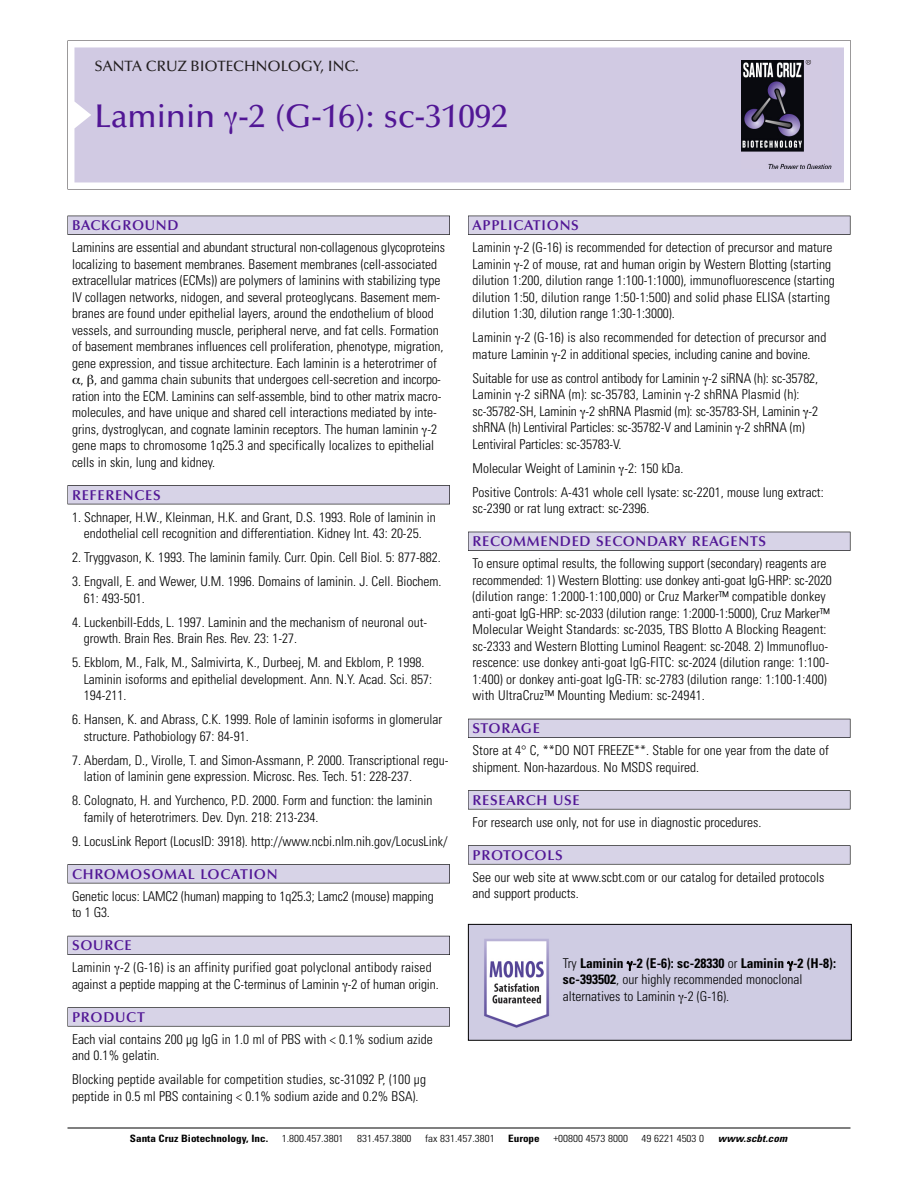
<style>
.page{position:relative;width:918px;height:1188px;background:#fff}
.page>*{position:absolute;margin:0;border:0;box-sizing:border-box;transform-origin:0 0}
.t1{font:500 33px "Optima";color:#511695}
.t2{font:500 15px "Optima";color:#231f20}
.t3{font:600 14.25px "Optima";letter-spacing:.05em;color:#511695}
.t4{font:300 condensed 13.5px/16.5px "Univers";color:#000}
.t5{font:300 condensed 10.2px "Univers";color:#000;scale:1.1 1}
.t6{font:700 condensed 10.2px "Univers";color:#000;scale:1.1 1}
.t7{font:italic 700 condensed 10.2px "Univers";letter-spacing:.005em;color:#000;scale:1.1 1}
.s1{font-weight:700}
</style>
<div class="page">
<svg style="left:68px;top:40px;width:783px;height:149px"></svg>
<div style="left:74px;top:47px;width:770px;height:135px;background:#d1cae3"></div>
<img style="left:741px;top:60px;width:90px;height:108px">
<div style="left:68px;top:216px;width:382px;height:19px;background:#525155"></div>
<div style="left:68px;top:216px;width:381px;height:18px;background:#d7d3e7"></div>
<div style="left:68px;top:485px;width:382px;height:19px;background:#525155"></div>
<div style="left:68px;top:486px;width:381px;height:18px;background:#d7d3e7"></div>
<div style="left:68px;top:864px;width:382px;height:19px;background:#545357"></div>
<div style="left:68px;top:865px;width:381px;height:18px;background:#d7d3e7"></div>
<div style="left:68px;top:936px;width:382px;height:19px;background:#54535a"></div>
<div style="left:68px;top:936px;width:381px;height:18px;background:#d7d3e7"></div>
<svg style="left:68px;top:1007px;width:382px;height:20px"></svg>
<div style="left:68px;top:1008px;width:381px;height:18px;background:#d7d3e7"></div>
<div style="left:468px;top:216px;width:382px;height:19px;background:#525155"></div>
<div style="left:468px;top:216px;width:382px;height:18px;background:#d7d3e7"></div>
<div style="left:468px;top:532px;width:382px;height:19px;background:#515055"></div>
<div style="left:468px;top:532px;width:382px;height:18px;background:#d7d3e7"></div>
<div style="left:468px;top:719px;width:382px;height:19px;background:#525158"></div>
<div style="left:468px;top:719px;width:382px;height:18px;background:#d7d3e7"></div>
<div style="left:468px;top:790px;width:382px;height:19px;background:#575759"></div>
<div style="left:468px;top:791px;width:382px;height:18px;background:#d7d3e7"></div>
<svg style="left:468px;top:845px;width:382px;height:20px"></svg>
<div style="left:468px;top:846px;width:382px;height:18px;background:#d7d3e7"></div>
<hr style="left:68px;top:1128px;width:782px;height:1px;background:#000">
<img style="left:470px;top:926px;width:380px;height:113px">
<div style="left:468px;top:924px;width:384px;height:117px;border:1px solid #000"></div>
<svg style="left:224px;top:112px;width:13px;height:22px"></svg>
<svg style="left:627px;top:961px;width:5px;height:10px"></svg>
<svg style="left:788px;top:961px;width:5px;height:10px"></svg>
<svg style="left:678px;top:995px;width:6px;height:9px"></svg>
<p class="t2" style="left:94px;top:61px;width:266px">SANTA CRUZ BIOTECHNOLOGY, INC.</p>
<h1 class="t1" style="left:94px;top:103px;width:415px">Laminin -2 (G-16): sc-31092</h1>
<p class="t3" style="left:72px;top:219px;width:108px">BACKGROUND</p>
<p class="t4" style="left:72px;top:240px;width:374px">Laminins are essential and abundant structural non-collagenous glycoproteins</p>
<p class="t4" style="left:72px;top:257px;width:367px">localizing to basement membranes. Basement membranes (cell-associated</p>
<p class="t4" style="left:72px;top:273px;width:370px">extracellular matrices (ECMs)) are polymers of laminins with stabilizing type</p>
<p class="t4" style="left:72px;top:290px;width:370px">IV collagen networks, nidogen, and several proteoglycans. Basement mem-</p>
<p class="t4" style="left:72px;top:306px;width:363px">branes are found under epithelial layers, around the endothelium of blood</p>
<p class="t4" style="left:72px;top:323px;width:368px">vessels, and surrounding muscle, peripheral nerve, and fat cells. Formation</p>
<p class="t4" style="left:72px;top:339px;width:373px">of basement membranes influences cell proliferation, phenotype, migration,</p>
<p class="t4" style="left:72px;top:356px;width:366px">gene expression, and tissue architecture. Each laminin is a heterotrimer of</p>
<p class="t4" style="left:81px;top:372px;width:362px">, , and gamma chain subunits that undergoes cell-secretion and incorpo-</p>
<p class="t4" style="left:72px;top:389px;width:371px">ration into the ECM. Laminins can self-assemble, bind to other matrix macro-</p>
<p class="t4" style="left:72px;top:405px;width:366px">molecules, and have unique and shared cell interactions mediated by inte-</p>
<p class="t4" style="left:72px;top:422px;width:367px">grins, dystroglycan, and cognate laminin receptors. The human laminin -2</p>
<p class="t4" style="left:72px;top:438px;width:364px">gene maps to chromosome 1q25.3 and specifically localizes to epithelial</p>
<p class="t4" style="left:72px;top:455px;width:145px">cells in skin, lung and kidney.</p>
<p class="t3" style="left:72px;top:489px;width:90px">REFERENCES</p>
<p class="t4" style="left:72px;top:510px;width:365px;text-align:center">1. Schnaper, H.W., Kleinman, H.K. and Grant, D.S. 1993. Role of laminin in endothelial cell recognition and differentiation. Kidney Int. 43: 20-25.</p>
<p class="t4" style="left:72px;top:550px;width:370px">2. Tryggvason, K. 1993. The laminin family. Curr. Opin. Cell Biol. 5: 877-882.</p>
<p class="t4" style="left:84px;top:574px;width:359px;text-indent:-12px">3. Engvall, E. and Wewer, U.M. 1996. Domains of laminin. J. Cell. Biochem.<br>61: 493-501.</p>
<p class="t4" style="left:84px;top:615px;width:345px;text-indent:-12px">4. Luckenbill-Edds, L. 1997. Laminin and the mechanism of neuronal out&shy;growth. Brain Res. Brain Res. Rev. 23: 1-27.</p>
<p class="t4" style="left:84px;top:655px;width:350px;text-indent:-12px">5. Ekblom, M., Falk, M., Salmivirta, K., Durbeej, M. and Ekblom, P. 1998.<br>Laminin isoforms and epithelial development. Ann. N.Y. Acad. Sci. 857:<br>194-211.</p>
<p class="t4" style="left:84px;top:712px;width:360px;text-indent:-12px">6. Hansen, K. and Abrass, C.K. 1999. Role of laminin isoforms in glomerular structure. Pathobiology 67: 84-91.</p>
<p class="t4" style="left:84px;top:753px;width:366px;text-indent:-12px">7. Aberdam, D., Virolle, T. and Simon-Assmann, P. 2000. Transcriptional regu&shy;lation of laminin gene expression. Microsc. Res. Tech. 51: 228-237.</p>
<p class="t4" style="left:84px;top:793px;width:350px;text-indent:-12px">8. Colognato, H. and Yurchenco, P.D. 2000. Form and function: the laminin family of heterotrimers. Dev. Dyn. 218: 213-234.</p>
<p class="t4" style="left:72px;top:834px;width:377px">9. LocusLink Report (LocusID: 3918). http://www.ncbi.nlm.nih.gov/LocusLink/</p>
<p class="t3" style="left:72px;top:868px;width:207px">CHROMOSOMAL LOCATION</p>
<p class="t4" style="left:72px;top:889px;width:363px">Genetic locus: LAMC2 (human) mapping to 1q25.3; Lamc2 (mouse) mapping to 1 G3.</p>
<p class="t3" style="left:72px;top:940px;width:61px">SOURCE</p>
<p class="t4" style="left:72px;top:960px;width:368px">Laminin -2 (G-16) is an affinity purified goat polyclonal antibody raised against a peptide mapping at the C-terminus of Laminin -2 of human origin.</p>
<p class="t3" style="left:72px;top:1011px;width:74px">PRODUCT</p>
<p class="t4" style="left:72px;top:1032px;width:362px">Each vial contains 200 µg IgG in 1.0 ml of PBS with &lt; 0.1% sodium azide and 0.1% gelatin.</p>
<p class="t4" style="left:72px;top:1072px;width:356px">Blocking peptide available for competition studies, sc-31092 P, (100 µg peptide in 0.5 ml PBS containing &lt; 0.1% sodium azide and 0.2% BSA).</p>
<p class="t3" style="left:473px;top:219px;width:108px">APPLICATIONS</p>
<p class="t4" style="left:473px;top:240px;width:364px">Laminin -2 (G-16) is recommended for detection of precursor and mature Laminin -2 of mouse, rat and human origin by Western Blotting (starting dilution 1:200, dilution range 1:100-1:1000), immunofluorescence (starting dilution 1:50, dilution range 1:50-1:500) and solid phase ELISA (starting dilution 1:30, dilution range 1:30-1:3000).</p>
<p class="t4" style="left:473px;top:330px;width:355px">Laminin -2 (G-16) is also recommended for detection of precursor and mature Laminin -2 in additional species, including canine and bovine.</p>
<p class="t4" style="left:473px;top:371px;width:347px">Suitable for use as control antibody for Laminin -2 siRNA (h): sc-35782, Laminin -2 siRNA (m): sc-35783, Laminin -2 shRNA Plasmid (h): sc-35782-SH, Laminin -2 shRNA Plasmid (m): sc-35783-SH, Laminin -2 shRNA (h) Lentiviral Particles: sc-35782-V and Laminin -2 shRNA (m)<br>Lentiviral Particles: sc-35783-V.</p>
<p class="t4" style="left:473px;top:457px;width:353px;line-height:24px">Molecular Weight of Laminin -2: 150 kDa.<br>Positive Controls: A-431 whole cell lysate: sc-2201, mouse lung extract:</p>
<p class="t4" style="left:473px;top:501px;width:178px">sc-2390 or rat lung extract: sc-2396.</p>
<p class="t3" style="left:473px;top:536px;width:295px">RECOMMENDED SECONDARY REAGENTS</p>
<p class="t4" style="left:473px;top:556px;width:361px">To ensure optimal results, the following support (secondary) reagents are recommended: 1) Western Blotting: use donkey anti-goat IgG-HRP: sc-2020 (dilution range: 1:2000-1:100,000) or Cruz Marker™ compatible donkey anti-goat IgG-HRP: sc-2033 (dilution range: 1:2000-1:5000), Cruz Marker™ Molecular Weight Standards: sc-2035, TBS Blotto A Blocking Reagent: sc-2333 and Western Blotting Luminol Reagent: sc-2048. 2) Immunofluo&shy;rescence: use donkey anti-goat IgG-FITC: sc-2024 (dilution range: 1:100- 1:400) or donkey anti-goat IgG-TR: sc-2783 (dilution range: 1:100-1:400) with UltraCruz™ Mounting Medium: sc-24941.</p>
<p class="t3" style="left:473px;top:723px;width:69px">STORAGE</p>
<p class="t4" style="left:473px;top:743px;width:358px">Store at 4° C, **DO NOT FREEZE**. Stable for one year from the date of shipment. Non-hazardous. No MSDS required.</p>
<p class="t3" style="left:473px;top:794px;width:109px">RESEARCH USE</p>
<p class="t4" style="left:473px;top:815px;width:290px">For research use only, not for use in diagnostic procedures.</p>
<p class="t3" style="left:473px;top:849px;width:92px">PROTOCOLS</p>
<p class="t4" style="left:473px;top:870px;width:353px">See our web site at www.scbt.com or our catalog for detailed protocols and support products.</p>
<p class="t4" style="left:563px;top:956px;width:275px">Try <span class="s1">Laminin -2 (E-6): sc-28330</span> or <span class="s1">Laminin -2 (H-8): sc-393502</span>, our highly recommended monoclonal alternatives to Laminin -2 (G-16).</p>
<p class="t6" style="left:130px;top:1135px;width:127px">Santa Cruz Biotechnology, Inc.</p>
<p class="t5" style="left:282px;top:1135px;width:58px">1.800.457.3801</p>
<p class="t5" style="left:357px;top:1135px;width:51px">831.457.3800</p>
<p class="t5" style="left:425px;top:1135px;width:65px">fax 831.457.3801</p>
<p class="t6" style="left:508px;top:1135px;width:30px">Europe</p>
<p class="t5" style="left:553px;top:1135px;width:69px">+00800 4573 8000</p>
<p class="t5" style="left:642px;top:1135px;width:58px">49 6221 4503 0</p>
<p class="t7" style="left:718px;top:1135px;width:64px">www.scbt.com</p>
</div>
